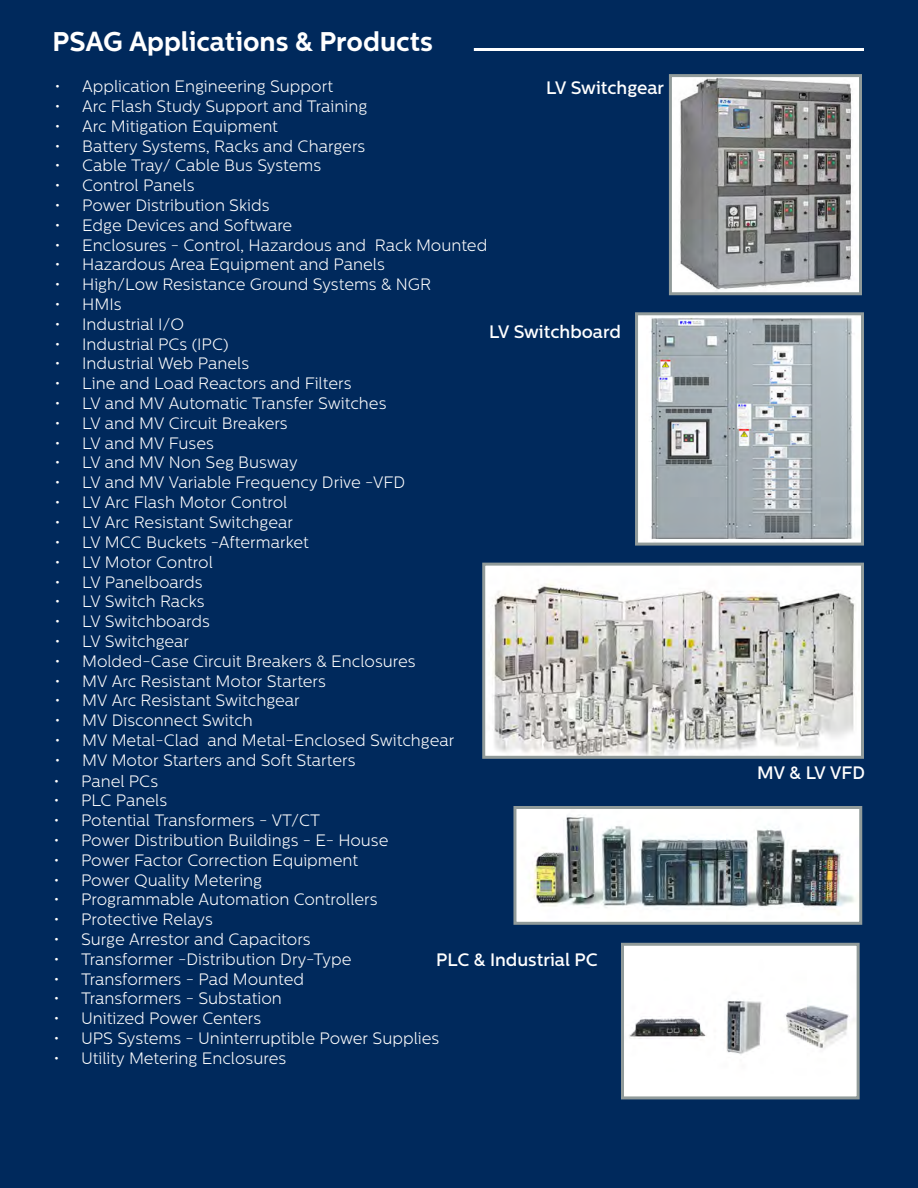
<style>
.page{position:relative;width:918px;height:1188px;background:#00295c}
.page>*{position:absolute;margin:0;border:0;box-sizing:border-box;transform-origin:0 0}
.t1{font:700 27px "Centrale Sans";color:#fff}
.t2{font:500 18px "Centrale Sans";color:#fff}
.t3{font:300 16.5px "Centrale Sans";color:#fff}
</style>
<div class="page">
<hr style="left:474px;top:48px;width:390px;height:3px;background:#fff">
<img style="left:673px;top:78px;width:185px;height:213px">
<div style="left:669px;top:74px;width:193px;height:221px;border:3px solid #919b9a"></div>
<img style="left:625px;top:947px;width:231px;height:148px">
<div style="left:621px;top:943px;width:239px;height:156px;border:3px solid #919b9a"></div>
<img style="left:486px;top:567px;width:374px;height:188px">
<div style="left:482px;top:563px;width:382px;height:196px;border:3px solid #919b9a"></div>
<img style="left:517px;top:810px;width:341px;height:111px">
<div style="left:513px;top:806px;width:349px;height:119px;border:3px solid #919b9a"></div>
<img style="left:639px;top:316px;width:221px;height:226px">
<div style="left:635px;top:312px;width:229px;height:234px;border:3px solid #919b9a"></div>
<p class="t1" style="left:53px;top:26px;width:382px">PSAG Applications &amp; Products</p>
<p class="t3" style="left:55px;top:77px;width:279px">• Application Engineering Support</p>
<p class="t3" style="left:55px;top:97px;width:314px">• Arc Flash Study Support and Training</p>
<p class="t3" style="left:55px;top:117px;width:224px">• Arc Mitigation Equipment</p>
<p class="t3" style="left:55px;top:137px;width:312px">• Battery Systems, Racks and Chargers</p>
<p class="t3" style="left:55px;top:157px;width:268px">• Cable Tray/ Cable Bus Systems</p>
<p class="t3" style="left:55px;top:176px;width:141px">• Control Panels</p>
<p class="t3" style="left:55px;top:196px;width:216px">• Power Distribution Skids</p>
<p class="t3" style="left:55px;top:216px;width:239px">• Edge Devices and Software</p>
<p class="t3" style="left:55px;top:236px;width:434px">• Enclosures - Control, Hazardous and Rack Mounted</p>
<p class="t3" style="left:55px;top:256px;width:331px">• Hazardous Area Equipment and Panels</p>
<p class="t3" style="left:55px;top:275px;width:378px">• High/Low Resistance Ground Systems &amp; NGR</p>
<p class="t3" style="left:55px;top:295px;width:68px">• HMIs</p>
<p class="t3" style="left:55px;top:315px;width:130px">• Industrial I/O</p>
<p class="t3" style="left:55px;top:335px;width:175px">• Industrial PCs (IPC)</p>
<p class="t3" style="left:55px;top:355px;width:196px">• Industrial Web Panels</p>
<p class="t3" style="left:55px;top:374px;width:298px">• Line and Load Reactors and Filters</p>
<p class="t3" style="left:55px;top:394px;width:333px">• LV and MV Automatic Transfer Switches</p>
<p class="t3" style="left:55px;top:414px;width:234px">• LV and MV Circuit Breakers</p>
<p class="t3" style="left:55px;top:434px;width:160px">• LV and MV Fuses</p>
<p class="t3" style="left:55px;top:454px;width:244px">• LV and MV Non Seg Busway</p>
<p class="t3" style="left:55px;top:473px;width:352px">• LV and MV Variable Frequency Drive -VFD</p>
<p class="t3" style="left:55px;top:493px;width:234px">• LV Arc Flash Motor Control</p>
<p class="t3" style="left:55px;top:513px;width:240px">• LV Arc Resistant Switchgear</p>
<p class="t3" style="left:55px;top:533px;width:255px">• LV MCC Buckets -Aftermarket</p>
<p class="t3" style="left:55px;top:553px;width:159px">• LV Motor Control</p>
<p class="t3" style="left:55px;top:573px;width:149px">• LV Panelboards</p>
<p class="t3" style="left:55px;top:593px;width:151px">• LV Switch Racks</p>
<p class="t3" style="left:55px;top:612px;width:156px">• LV Switchboards</p>
<p class="t3" style="left:55px;top:632px;width:136px">• LV Switchgear</p>
<p class="t3" style="left:55px;top:652px;width:362px">• Molded-Case Circuit Breakers &amp; Enclosures</p>
<p class="t3" style="left:55px;top:672px;width:272px">• MV Arc Resistant Motor Starters</p>
<p class="t3" style="left:55px;top:692px;width:246px">• MV Arc Resistant Switchgear</p>
<p class="t3" style="left:55px;top:711px;width:199px">• MV Disconnect Switch</p>
<p class="t3" style="left:55px;top:731px;width:401px">• MV Metal-Clad and Metal-Enclosed Switchgear</p>
<p class="t3" style="left:55px;top:751px;width:302px">• MV Motor Starters and Soft Starters</p>
<p class="t3" style="left:54px;top:772px;width:106px">• Panel PCs</p>
<p class="t3" style="left:54px;top:792px;width:115px">• PLC Panels</p>
<p class="t3" style="left:54px;top:811px;width:268px">• Potential Transformers - VT/CT</p>
<p class="t3" style="left:54px;top:831px;width:336px">• Power Distribution Buildings - E- House</p>
<p class="t3" style="left:54px;top:851px;width:306px">• Power Factor Correction Equipment</p>
<p class="t3" style="left:54px;top:871px;width:210px">• Power Quality Metering</p>
<p class="t3" style="left:54px;top:891px;width:325px">• Programmable Automation Controllers</p>
<p class="t3" style="left:54px;top:910px;width:160px">• Protective Relays</p>
<p class="t3" style="left:54px;top:930px;width:258px">• Surge Arrestor and Capacitors</p>
<p class="t3" style="left:54px;top:950px;width:299px">• Transformer -Distribution Dry-Type</p>
<p class="t3" style="left:54px;top:970px;width:252px">• Transformers - Pad Mounted</p>
<p class="t3" style="left:54px;top:990px;width:229px">• Transformers - Substation</p>
<p class="t3" style="left:54px;top:1009px;width:209px">• Unitized Power Centers</p>
<p class="t3" style="left:54px;top:1029px;width:387px">• UPS Systems - Uninterruptible Power Supplies</p>
<p class="t3" style="left:54px;top:1049px;width:234px">• Utility Metering Enclosures</p>
<p class="t2" style="left:546px;top:77px;width:120px">LV Switchgear</p>
<p class="t2" style="left:489px;top:321px;width:133px">LV Switchboard</p>
<p class="t2" style="left:436px;top:949px;width:163px">PLC &amp; Industrial PC</p>
<p class="t2" style="left:757px;top:762px;width:109px">MV &amp; LV VFD</p>
</div>
